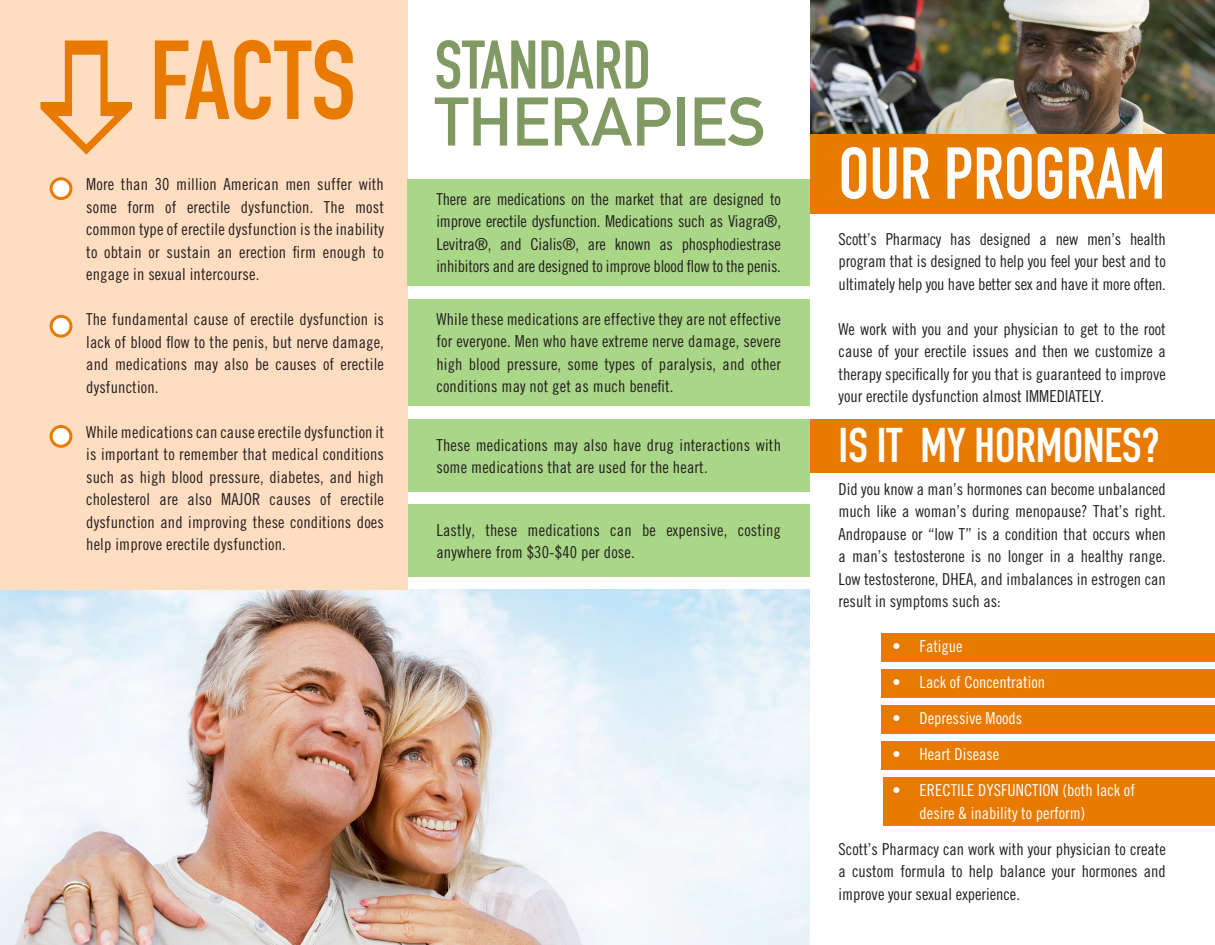
<style>
.page{position:relative;width:1215px;height:945px;background:#fff}
.page>*{position:absolute;margin:0;border:0;box-sizing:border-box;transform-origin:0 0}
.t1{font:110.25px "DIN Engschrift Std";color:#e87a00}
.t2{font:72px "DIN Engschrift Std";color:#fff}
.t3{font:67.5px "DIN Mittelschrift Std";color:#819a63}
.t4{font:67.5px "DIN Engschrift Std";color:#819a63}
.t5{font:48px "DIN Engschrift Std";color:#fff}
.t6{font:16.5px/22.5px "Trade Gothic LT Pro Cn 18";letter-spacing:.01em;color:#231f20;text-align:justify}
.t7{font:16.5px/22.5px "Trade Gothic LT Pro Cn 18";color:#fff}
</style>
<div class="page">
<div style="left:407px;top:299px;width:403px;height:107px;background:#aad687"></div>
<div style="left:407px;top:419px;width:403px;height:72px;background:#aad687"></div>
<div style="left:407px;top:504px;width:403px;height:72px;background:#aad687"></div>
<img style="left:0;top:589px;width:810px;height:356px">
<div style="left:0;top:0;width:407px;height:589px;background:#ffddc0"></div>
<svg style="left:40px;top:41px;width:92px;height:114px"></svg>
<div style="left:51px;top:179px;width:20px;height:20px;background:#fff;border-radius:50%"></div>
<div style="left:50px;top:177px;width:22px;height:23px;border:3px solid #e87a00;border-radius:50%"></div>
<div style="left:51px;top:316px;width:20px;height:20px;background:#fff;border-radius:50%"></div>
<div style="left:50px;top:315px;width:22px;height:23px;border:3px solid #e87a00;border-radius:50%"></div>
<div style="left:51px;top:426px;width:20px;height:20px;background:#fff;border-radius:50%"></div>
<div style="left:50px;top:425px;width:22px;height:23px;border:3px solid #e87a00;border-radius:50%"></div>
<div style="left:407px;top:179px;width:403px;height:107px;background:#aad687"></div>
<div style="left:810px;top:133px;width:405px;height:81px;background:#e87a00"></div>
<div style="left:810px;top:419px;width:405px;height:53px;background:#e87a00"></div>
<div style="left:882px;top:633px;width:333px;height:29px;background:#e87a00"></div>
<div style="left:882px;top:669px;width:333px;height:29px;background:#e87a00"></div>
<div style="left:882px;top:705px;width:333px;height:29px;background:#e87a00"></div>
<div style="left:882px;top:741px;width:333px;height:29px;background:#e87a00"></div>
<div style="left:883px;top:777px;width:332px;height:49px;background:#e87a00"></div>
<img style="left:810px;top:0;width:405px;height:133px">
<p class="t1" style="left:150px;top:16px;width:208px">FACTS</p>
<p class="t4" style="left:435px;top:25px;width:218px">STANDARD</p>
<p class="t3" style="left:435px;top:82px;width:333px">THERAPIES</p>
<p class="t6" style="left:86px;top:173px;width:299px">More than 30 million American men suffer with some form of erectile dysfunction. The most common type of erectile dysfunction is the inability to obtain or sustain an erection firm enough to engage in sexual intercourse.</p>
<p class="t6" style="left:86px;top:308px;width:299px">The fundamental cause of erectile dysfunction is lack of blood flow to the penis, but nerve damage, and medications may also be causes of erectile dysfunction.</p>
<p class="t6" style="left:86px;top:420px;width:299px">While medications can cause erectile dysfunction it is important to remember that medical conditions such as high blood pressure, diabetes, and high cholesterol are also MAJOR causes of erectile dysfunction and improving these conditions does help improve erectile dysfunction.</p>
<p class="t6" style="left:436px;top:188px;width:346px">There are medications on the market that are designed to improve erectile dysfunction. Medications such as Viagra®, Levitra®, and Cialis®, are known as phosphodiestrase inhibitors and are designed to improve blood flow to the penis.</p>
<p class="t6" style="left:436px;top:307px;width:346px">While these medications are effective they are not effective for everyone. Men who have extreme nerve damage, severe high blood pressure, some types of paralysis, and other conditions may not get as much benefit.</p>
<p class="t6" style="left:436px;top:433px;width:346px">These medications may also have drug interactions with some medications that are used for the heart.</p>
<p class="t6" style="left:436px;top:519px;width:346px">Lastly, these medications can be expensive, costing anywhere from $30-$40 per dose.</p>
<p class="t2" style="left:839px;top:131px;width:328px">OUR PROGRAM</p>
<p class="t6" style="left:839px;top:227px;width:329px">Scott’s Pharmacy has designed a new men’s health program that is designed to help you feel your best and to ultimately help you have better sex and have it more often.</p>
<p class="t6" style="left:839px;top:317px;width:329px">We work with you and your physician to get to the root cause of your erectile issues and then we customize a therapy specifically for you that is guaranteed to improve your erectile dysfunction almost IMMEDIATELY.</p>
<p class="t5" style="left:839px;top:417px;width:322px">IS IT MY HORMONES?</p>
<p class="t6" style="left:839px;top:477px;width:329px">Did you know a man’s hormones can become unbalanced much like a woman’s during menopause? That’s right.<br>Andropause or “low T” is a condition that occurs when a man’s testosterone is no longer in a healthy range.<br>Low testosterone, DHEA, and imbalances in estrogen can result in symptoms such as:</p>
<p class="t7" style="left:893px;top:635px;width:72px">• Fatigue</p>
<p class="t7" style="left:893px;top:671px;width:154px">• Lack of Concentration</p>
<p class="t7" style="left:893px;top:707px;width:131px">• Depressive Moods</p>
<p class="t7" style="left:893px;top:743px;width:108px">• Heart Disease</p>
<p class="t7" style="left:920px;top:779px;width:217px;text-indent:-27px">• ERECTILE DYSFUNCTION (both lack of desire &amp; inability to perform)</p>
<p class="t6" style="left:839px;top:837px;width:329px">Scott’s Pharmacy can work with your physician to create a custom formula to help balance your hormones and improve your sexual experience.</p>
</div>
